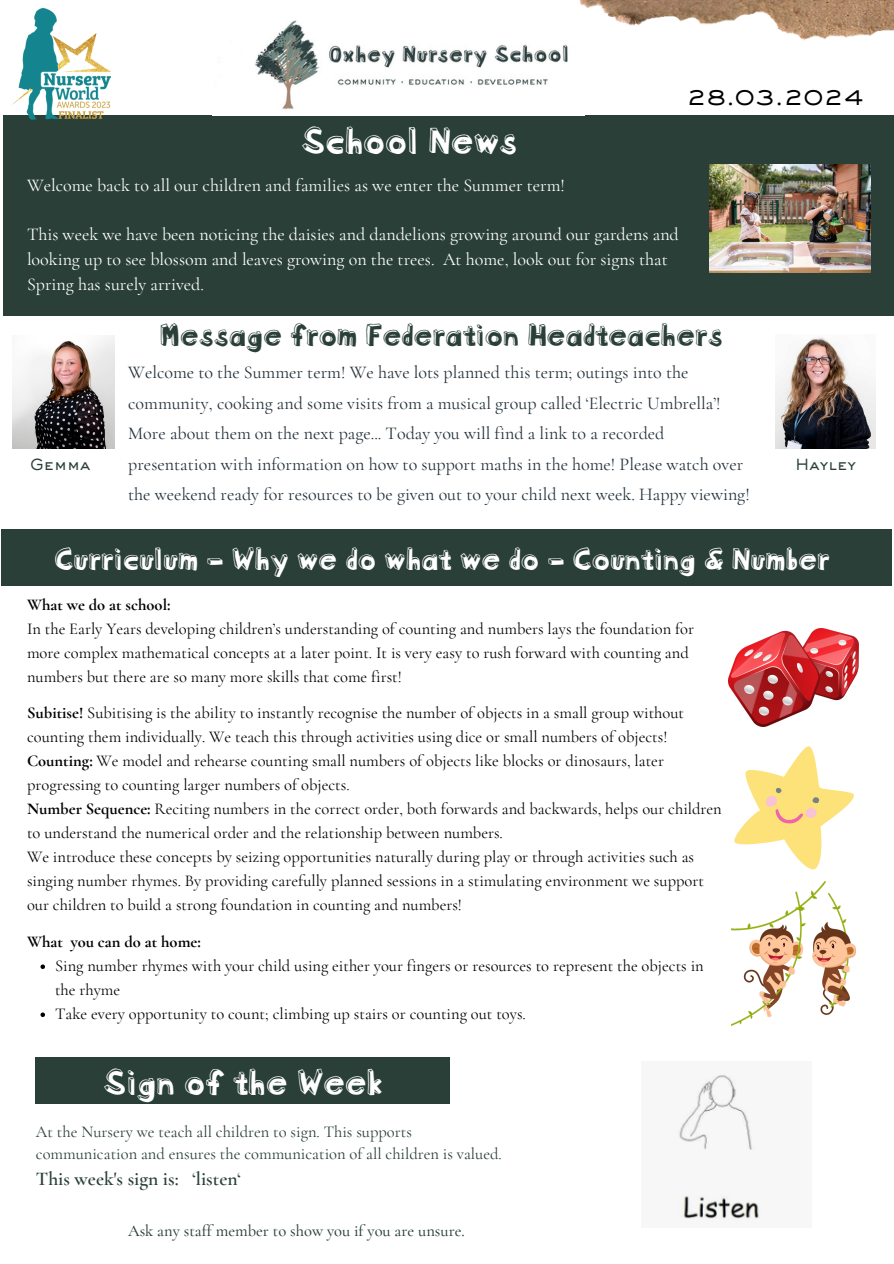
<style>
.page{position:relative;width:894px;height:1264px;background:#fff}
.page>*{position:absolute;margin:0;border:0;box-sizing:border-box;transform-origin:0 0}
.t1{font:36px "Blockhead Black Face";color:#fff}
.t2{font:34.5px "Blockhead Black Face";color:#fff}
.t3{font:30px "Blockhead Black Face";color:#fff}
.t4{font:30px "Blockhead Black Face";color:#293f38}
.t5{font:22.65px "Sackers Gothic Medium AT";color:#000}
.t6{font:600 19.5px "Cormorant Garamond";color:#293f38}
.t7{font:18px/30.3px "Cormorant Garamond";color:#233039}
.t8{font:18px/24.8px "Cormorant Garamond";color:#fff}
.t9{font:16.5px/24px "Cormorant Garamond";color:#000}
.t10{font:16.5px/22.5px "Cormorant Garamond";color:#293f38}
.t11{font:500 16.5px "Cormorant Garamond";color:#293f38}
.t12{font:700 16.5px "Cormorant Garamond";color:#000}
.t13{font:15px "Sackers Gothic Medium AT";color:#293f38}
.s1{font-weight:700}
</style>
<div class="page">
<div style="left:3px;top:115px;width:890px;height:200px;background:#293f38"></div>
<img style="left:579px;top:0;width:314px;height:41px">
<div style="left:2px;top:529px;width:889px;height:56px;background:#293f38"></div>
<div style="left:36px;top:1057px;width:414px;height:46px;background:#293f38"></div>
<img style="left:13px;top:9px;width:98px;height:111px">
<img style="left:212px;top:20px;width:372px;height:96px">
<img style="left:709px;top:164px;width:161px;height:108px">
<img style="left:775px;top:337px;width:100px;height:111px">
<img style="left:13px;top:336px;width:101px;height:112px">
<img style="left:728px;top:628px;width:129px;height:98px">
<svg style="left:734px;top:746px;width:120px;height:124px"></svg>
<img style="left:731px;top:881px;width:124px;height:145px">
<img style="left:677px;top:1074px;width:86px;height:146px">
<svg style="left:40px;top:964px;width:5px;height:5px"></svg>
<svg style="left:40px;top:1012px;width:5px;height:5px"></svg>
<p class="t1" style="left:302px;top:109px;width:217px">School News</p>
<h5 class="t8" style="left:27px;top:173px;width:539px">Welcome back to all our children and families as we enter the Summer term!</h5>
<h4 class="t8" style="left:27px;top:222px;width:653px">This week we have been noticing the daisies and dandelions growing around our gardens and looking up to see blossom and leaves growing on the trees. At home, look out for signs that<br>Spring has surely arrived.</h4>
<p class="t5" style="left:686px;top:83px;width:179px">28.03.2024</p>
<p class="t4" style="left:160px;top:308px;width:564px">Message from Federation Headteachers</p>
<p class="t7" style="left:128px;top:357px;width:623px">Welcome to the Summer term! We have lots planned this term; outings into the community, cooking and some visits from a musical group called ‘Electric Umbrella’!<br>More about them on the next page... Today you will find a link to a recorded presentation with information on how to support maths in the home! Please watch over the weekend ready for resources to be given out to your child next week. Happy viewing!</p>
<p class="t13" style="left:30px;top:456px;width:62px">Gemma</p>
<p class="t13" style="left:795px;top:456px;width:62px">Hayley</p>
<h2 class="t3" style="left:54px;top:533px;width:776px">Curriculum - Why we do what we do - Counting &amp; Number</h2>
<p class="t9" style="left:27px;top:592px;width:668px"><span class="s1">What we do at school:<br></span>In the Early Years developing children’s understanding of counting and numbers lays the foundation for more complex mathematical concepts at a later point. It is very easy to rush forward with counting and numbers but there are so many more skills that come first!</p>
<p class="t9" style="left:27px;top:701px;width:696px"><span class="s1">Subitise!</span> Subitising is the ability to instantly recognise the number of objects in a small group without counting them individually. We teach this through activities using dice or small numbers of objects!<br><span class="s1">Counting:</span> We model and rehearse counting small numbers of objects like blocks or dinosaurs, later progressing to counting larger numbers of objects.<br><span class="s1">Number Sequence:</span> Reciting numbers in the correct order, both forwards and backwards, helps our children to understand the numerical order and the relationship between numbers.<br>We introduce these concepts by seizing opportunities naturally during play or through activities such as singing number rhymes. By providing carefully planned sessions in a stimulating environment we support our children to build a strong foundation in counting and numbers!</p>
<p class="t12" style="left:27px;top:932px;width:175px">What you can do at home:</p>
<h1 class="t9" style="left:55px;top:954px;width:650px">Sing number rhymes with your child using either your fingers or resources to represent the objects in the rhyme</h1>
<p class="t9" style="left:55px;top:1002px;width:472px">Take every opportunity to count; climbing up stairs or counting out toys.</p>
<h5 class="t2" style="left:104px;top:1051px;width:279px">Sign of the Week</h5>
<h2 class="t10" style="left:36px;top:1120px;width:467px">At the Nursery we teach all children to sign. This supports communication and ensures the communication of all children is valued.</h2>
<h2 class="t6" style="left:36px;top:1166px;width:206px">This week's sign is: ‘listen‘</h2>
<h5 class="t11" style="left:128px;top:1220px;width:338px">Ask any staff member to show you if you are unsure.</h5>
</div>
